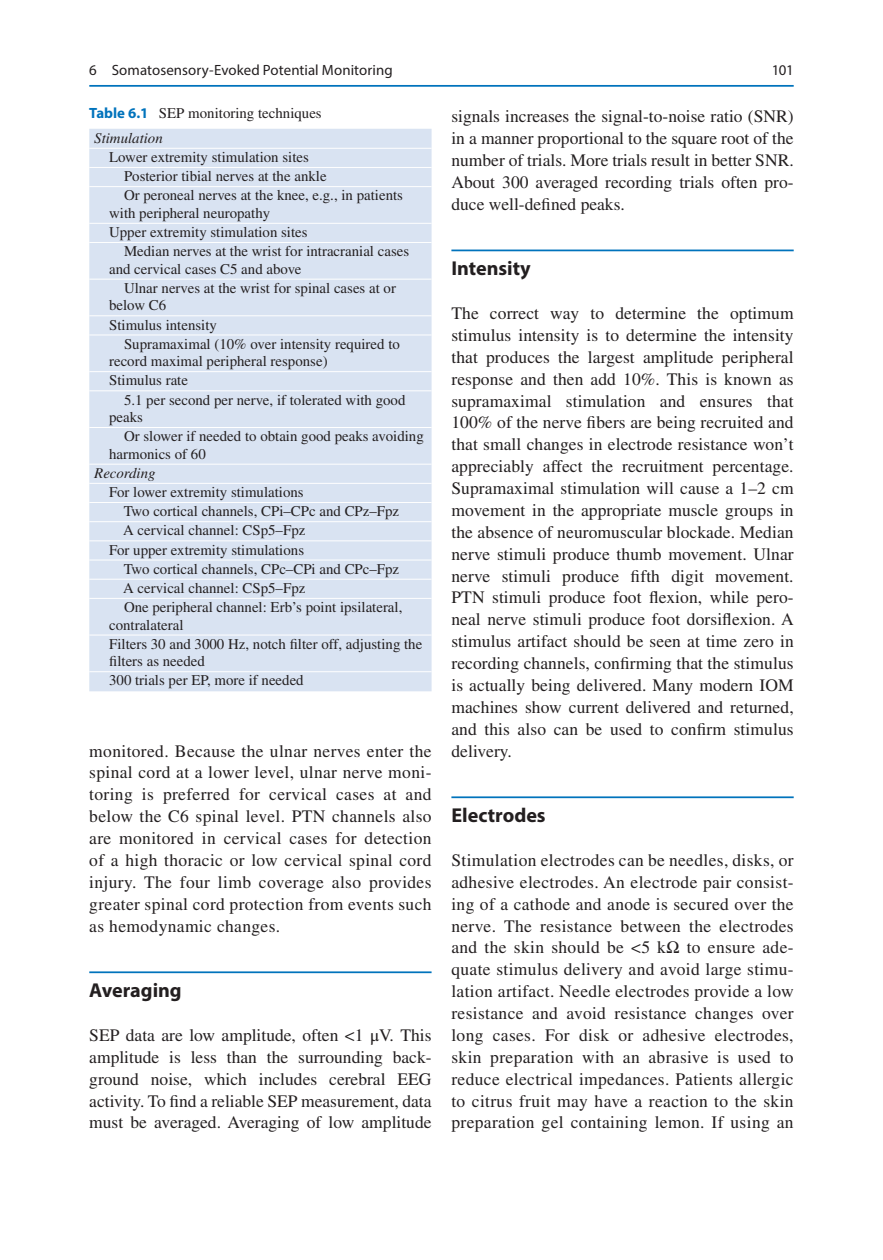
<style>
.page{position:relative;width:883px;height:1260px;background:#fff}
.page>*{position:absolute;margin:0;border:0;box-sizing:border-box;transform-origin:0 0}
.t1{font:700 20.12px "Xvflfr Myriad Pro";color:#231f20}
.t2{font:17.5px/21.9px "Svwfpy Times LT Std";letter-spacing:.005em;color:#231f20;text-align:justify}
.t3{font:14.88px/19.2px "Svwfpy Times LT Std";color:#231f20}
.t4{font:14.88px "Ygkfyf Myriad Pro";letter-spacing:.005em;color:#231f20}
.t5{font:italic 14.88px "Hlvvvp Times LT Std";color:#231f20}
.t6{font:14.88px "Bbhjjn Myriad Pro";color:#231f20}
.s1{font-family:"Xvflfr Myriad Pro";font-weight:700;color:#0073bc}
.s2{font-family:"Thsvfy STIX General"}
</style>
<div class="page">
<hr style="left:89px;top:971px;width:343px;height:2px;background:#0073bc">
<hr style="left:451px;top:250px;width:343px;height:1px;background:#0073bc">
<hr style="left:451px;top:796px;width:343px;height:2px;background:#0073bc">
<div style="left:89px;top:129px;width:343px;height:562px;background:#d9e3f2"></div>
<hr style="left:89px;top:148px;width:343px;height:1px;background:#fff">
<hr style="left:89px;top:167px;width:343px;height:1px;background:#fff">
<hr style="left:89px;top:186px;width:343px;height:1px;background:#fff">
<hr style="left:89px;top:223px;width:343px;height:1px;background:#fff">
<hr style="left:89px;top:242px;width:343px;height:1px;background:#fff">
<hr style="left:89px;top:279px;width:343px;height:1px;background:#fff">
<hr style="left:89px;top:315px;width:343px;height:1px;background:#fff">
<hr style="left:89px;top:335px;width:343px;height:1px;background:#fff">
<hr style="left:89px;top:371px;width:343px;height:1px;background:#fff">
<hr style="left:89px;top:390px;width:343px;height:1px;background:#fff">
<hr style="left:89px;top:427px;width:343px;height:1px;background:#fff">
<hr style="left:89px;top:464px;width:343px;height:1px;background:#fff">
<hr style="left:89px;top:483px;width:343px;height:1px;background:#fff">
<hr style="left:89px;top:502px;width:343px;height:1px;background:#fff">
<hr style="left:89px;top:521px;width:343px;height:1px;background:#fff">
<hr style="left:89px;top:540px;width:343px;height:1px;background:#fff">
<hr style="left:89px;top:560px;width:343px;height:1px;background:#fff">
<hr style="left:89px;top:579px;width:343px;height:1px;background:#fff">
<hr style="left:89px;top:598px;width:343px;height:1px;background:#fff">
<hr style="left:89px;top:635px;width:343px;height:1px;background:#fff">
<hr style="left:89px;top:671px;width:343px;height:1px;background:#fff">
<hr style="left:89px;top:85px;width:705px;height:2px;background:#0073bc">
<p class="t4" style="left:89px;top:61px;width:305px">6 Somatosensory-Evoked Potential Monitoring</p>
<p class="t3" style="left:89px;top:104px;width:234px"><span class="s1">Table 6.1</span> SEP monitoring techniques</p>
<p class="t5" style="left:94px;top:130px;width:70px">Stimulation</p>
<p class="t3" style="left:124px;top:147px;width:281px;text-indent:-15px">Lower extremity stimulation sites<br>Posterior tibial nerves at the ankle<br>Or peroneal nerves at the knee, e.g., in patients</p>
<p class="t3" style="left:109px;top:203px;width:163px">with peripheral neuropathy</p>
<p class="t3" style="left:109px;top:222px;width:200px">Upper extremity stimulation sites</p>
<p class="t3" style="left:124px;top:242px;width:287px">Median nerves at the wrist for intracranial cases</p>
<p class="t3" style="left:124px;top:259px;width:274px;text-indent:-15px">and cervical cases C5 and above<br>Ulnar nerves at the wrist for spinal cases at or</p>
<p class="t3" style="left:109px;top:296px;width:59px">below C6</p>
<p class="t3" style="left:109px;top:315px;width:109px">Stimulus intensity</p>
<p class="t3" style="left:124px;top:334px;width:277px">Supramaximal (10% over intensity required to</p>
<p class="t3" style="left:109px;top:352px;width:220px">record maximal peripheral response)<br>Stimulus rate</p>
<p class="t3" style="left:109px;top:391px;width:298px;line-height:17.5px;text-indent:15px">5.1 per second per nerve, if tolerated with good peaks</p>
<p class="t3" style="left:109px;top:427px;width:316px;line-height:17.5px;text-indent:15px">Or slower if needed to obtain good peaks avoiding harmonics of 60</p>
<p class="t5" style="left:94px;top:465px;width:63px">Recording</p>
<p class="t3" style="left:109px;top:482px;width:196px">For lower extremity stimulations</p>
<p class="t3" style="left:124px;top:502px;width:277px">Two cortical channels, CPi–CPc and CPz–Fpz</p>
<p class="t3" style="left:123px;top:521px;width:184px">A cervical channel: CSp5–Fpz</p>
<p class="t3" style="left:109px;top:540px;width:196px">For upper extremity stimulations</p>
<p class="t3" style="left:124px;top:559px;width:277px">Two cortical channels, CPc–CPi and CPc–Fpz</p>
<p class="t3" style="left:123px;top:578px;width:184px">A cervical channel: CSp5–Fpz</p>
<p class="t3" style="left:124px;top:597px;width:280px">One peripheral channel: Erb’s point ipsilateral,</p>
<p class="t3" style="left:109px;top:615px;width:315px">contralateral<br>Filters 30 and 3000 Hz, notch filter off, adjusting the</p>
<p class="t3" style="left:109px;top:652px;width:196px">filters as needed<br>300 trials per EP, more if needed</p>
<p class="t2" style="left:89px;top:740px;width:344px">monitored. Because the ulnar nerves enter the spinal cord at a lower level, ulnar nerve moni&shy;toring is preferred for cervical cases at and below the C6 spinal level. PTN channels also are monitored in cervical cases for detection of a high thoracic or low cervical spinal cord injury. The four limb coverage also provides greater spinal cord protection from events such as hemodynamic changes.</p>
<p class="t1" style="left:89px;top:977px;width:94px">Averaging</p>
<p class="t2" style="left:89px;top:1024px;width:344px">SEP data are low amplitude, often &lt;1 <span class="s2">μ</span>V. This amplitude is less than the surrounding back&shy;ground noise, which includes cerebral EEG activity. To find a reliable SEP measurement, data must be averaged. Averaging of low amplitude</p>
<p class="t6" style="left:772px;top:61px;width:23px">101</p>
<p class="t2" style="left:451px;top:105px;width:344px">signals increases the signal-to-noise ratio (SNR) in a manner proportional to the square root of the number of trials. More trials result in better SNR.<br>About 300 averaged recording trials often pro&shy;duce well-defined peaks.</p>
<p class="t1" style="left:451px;top:255px;width:81px">Intensity</p>
<p class="t2" style="left:451px;top:302px;width:344px">The correct way to determine the optimum stimulus intensity is to determine the intensity that produces the largest amplitude peripheral response and then add 10%. This is known as supramaximal stimulation and ensures that 100% of the nerve fibers are being recruited and that small changes in electrode resistance won’t appreciably affect the recruitment percentage.<br>Supramaximal stimulation will cause a 1–2 cm movement in the appropriate muscle groups in the absence of neuromuscular blockade. Median nerve stimuli produce thumb movement. Ulnar nerve stimuli produce fifth digit movement.<br>PTN stimuli produce foot flexion, while pero&shy;neal nerve stimuli produce foot dorsiflexion. A stimulus artifact should be seen at time zero in recording channels, confirming that the stimulus is actually being delivered. Many modern IOM machines show current delivered and returned, and this also can be used to confirm stimulus delivery.</p>
<p class="t1" style="left:451px;top:802px;width:96px">Electrodes</p>
<p class="t2" style="left:451px;top:849px;width:344px">Stimulation electrodes can be needles, disks, or adhesive electrodes. An electrode pair consist&shy;ing of a cathode and anode is secured over the nerve. The resistance between the electrodes and the skin should be &lt;5 k<span class="s2">Ω</span> to ensure ade&shy;quate stimulus delivery and avoid large stimu&shy;lation artifact. Needle electrodes provide a low resistance and avoid resistance changes over long cases. For disk or adhesive electrodes, skin preparation with an abrasive is used to reduce electrical impedances. Patients allergic to citrus fruit may have a reaction to the skin preparation gel containing lemon. If using an</p>
</div>
